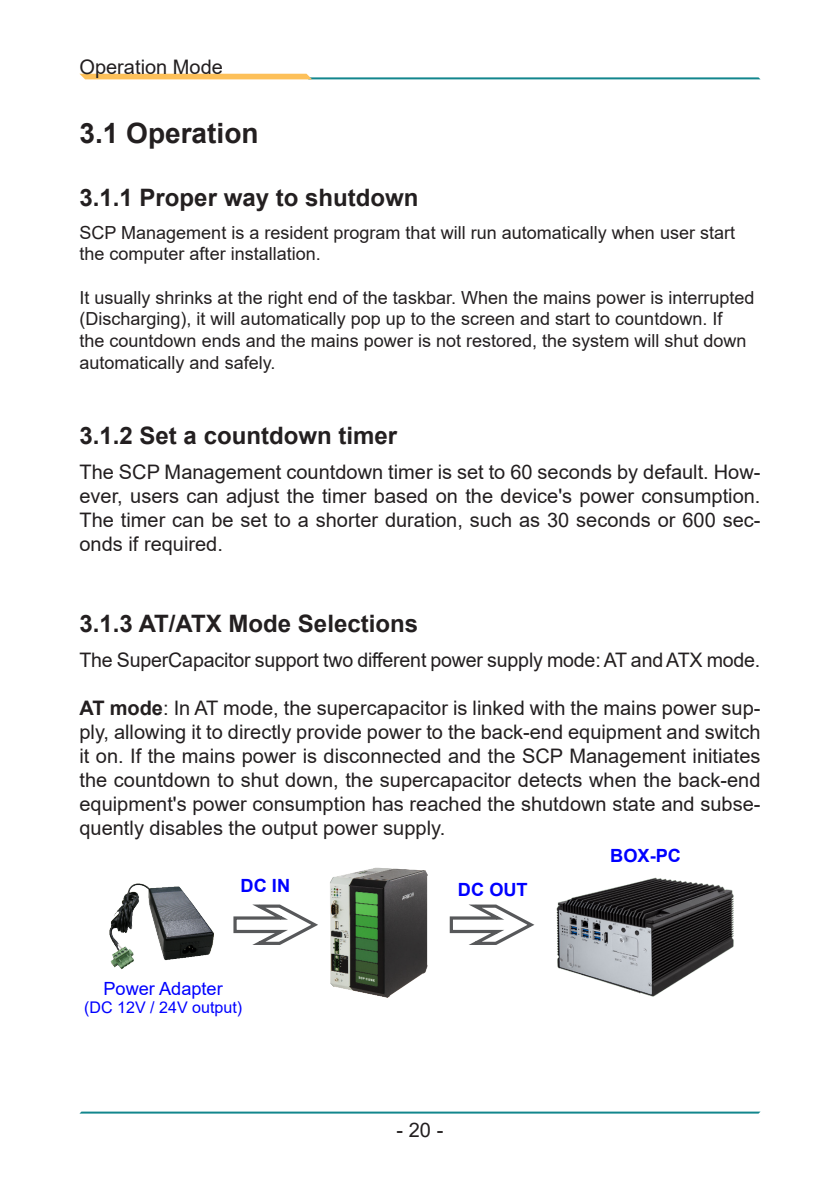
<style>
.page{position:relative;width:840px;height:1191px;background:#fff}
.page>*{position:absolute;margin:0;border:0;box-sizing:border-box;transform-origin:0 0}
.Heading_2{font:700 28px "Arial";color:#231f20}
.Heading_3{font:700 24px "Arial";color:#231f20}
.t1{font:20px/24px "Arial";color:#231f20;text-align:justify}
.t2{font:700 18.2px "Arial";color:#00f}
.t3{font:18.2px "Arial";color:#00f}
.t4{font:18px/21.6px "Arial";color:#231f20}
.t5{font:16px "Arial";color:#00f}
.s1{font-weight:700}
</style>
<div class="page">
<hr style="left:80px;top:1111px;width:679px;height:2px;background:#12868d">
<hr style="left:307px;top:77px;width:452px;height:2px;background:#12868d">
<svg style="left:80px;top:74px;width:232px;height:5px"></svg>
<img style="left:109px;top:883px;width:105px;height:87px">
<img style="left:330px;top:867px;width:98px;height:131px">
<img style="left:556px;top:877px;width:178px;height:120px">
<svg style="left:233px;top:904px;width:85px;height:41px"></svg>
<svg style="left:449px;top:904px;width:86px;height:41px"></svg>
<p class="t1" style="left:79px;top:55px;width:145px">Operation Mode</p>
<p class="Heading_2" style="left:79px;top:113px;width:180px">3.1 Operation</p>
<p class="Heading_3" style="left:79px;top:181px;width:340px">3.1.1 Proper way to shutdown</p>
<p class="t4" style="left:79px;top:222px;width:656px">SCP Management is a resident program that will run automatically when user start the computer after installation.</p>
<p class="t4" style="left:79px;top:286px;width:676px">It usually shrinks at the right end of the taskbar. When the mains power is interrupted (Discharging), it will automatically pop up to the screen and start to countdown. If<br>the countdown ends and the mains power is not restored, the system will shut down automatically and safely.</p>
<p class="Heading_3" style="left:79px;top:419px;width:319px">3.1.2 Set a countdown timer</p>
<p class="t1" style="left:79px;top:460px;width:682px">The SCP Management countdown timer is set to 60 seconds by default. How&shy;ever, users can adjust the timer based on the device's power consumption.<br>The timer can be set to a shorter duration, such as 30 seconds or 600 sec&shy;onds if required.</p>
<p class="Heading_3" style="left:79px;top:606px;width:340px">3.1.3 AT/ATX Mode Selections</p>
<p class="t1" style="left:79px;top:648px;width:682px">The SuperCapacitor support two different power supply mode: AT and ATX mode.</p>
<p class="t1" style="left:79px;top:696px;width:682px"><span class="s1">AT mode</span>: In AT mode, the supercapacitor is linked with the mains power sup&shy;ply, allowing it to directly provide power to the back-end equipment and switch it on. If the mains power is disconnected and the SCP Management initiates the countdown to shut down, the supercapacitor detects when the back-end equipment's power consumption has reached the shutdown state and subse&shy;quently disables the output power supply.</p>
<p class="t2" style="left:240px;top:872px;width:51px">DC IN</p>
<p class="t2" style="left:610px;top:842px;width:72px">BOX-PC</p>
<p class="t2" style="left:457px;top:877px;width:71px">DC OUT</p>
<p class="t3" style="left:103px;top:975px;width:121px">Power Adapter</p>
<p class="t5" style="left:84px;top:996px;width:159px">(DC 12V / 24V output)</p>
<p class="t1" style="left:396px;top:1117px;width:48px">- 20 -</p>
</div>
